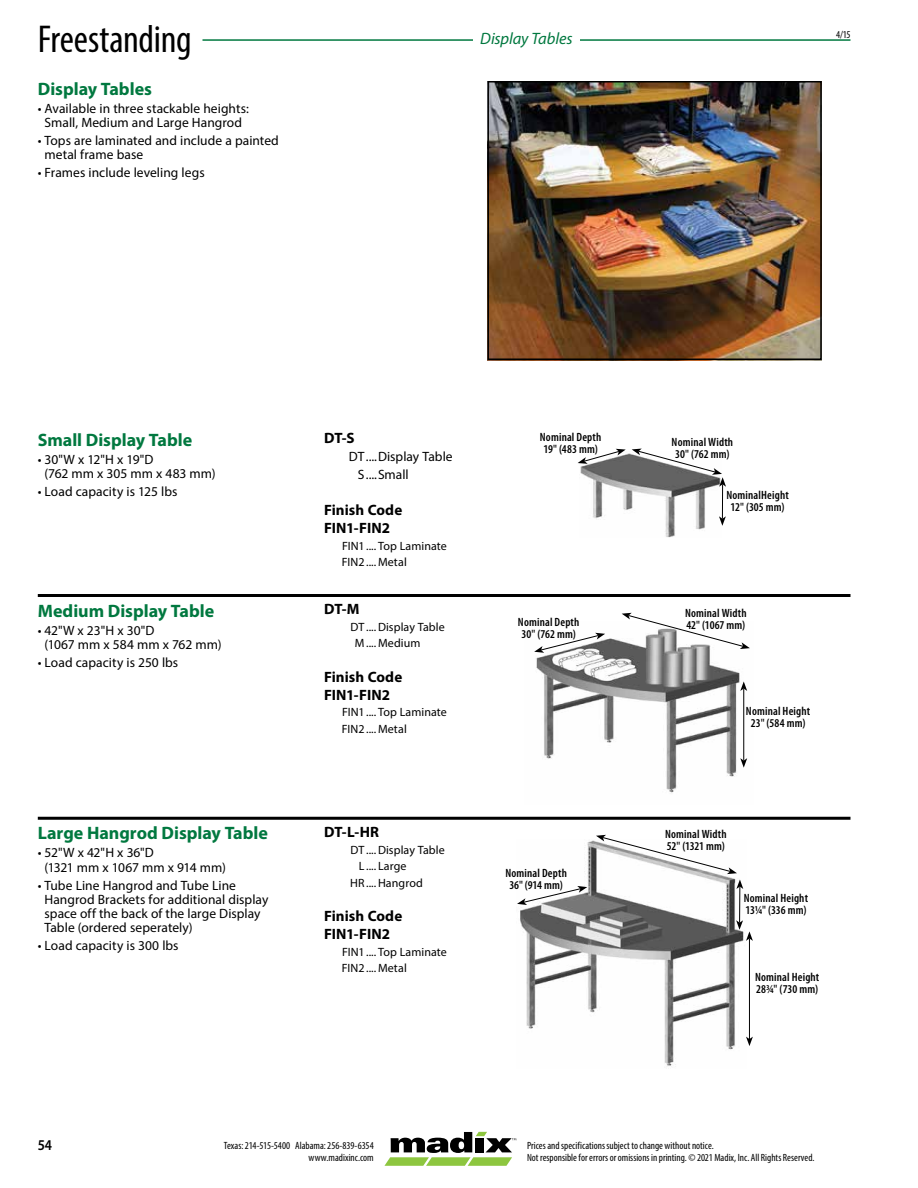
<style>
.page{position:relative;width:918px;height:1188px;background:#fff}
.page>*{position:absolute;margin:0;border:0;box-sizing:border-box;transform-origin:0 0}
.t1{font:condensed 39px "Myriad Pro";letter-spacing:-.005em;color:#000}
.t2{font:700 18px "Myriad Pro";color:#00783f}
.t3{font:italic 16.5px "Myriad Pro";letter-spacing:-.005em;color:#00783f}
.t4{font:700 15px/18px "Myriad Pro";letter-spacing:.005em;color:#000}
.t5{font:600 15px "Myriad Pro";color:#000;scale:.9 1}
.t6{font:13.5px/14.2px "Myriad Pro";color:#000}
.t7{font:600 condensed 12px/12px "Myriad Pro";letter-spacing:.015em;color:#000}
.t8{font:12px/16.5px "Myriad Pro";letter-spacing:.005em;color:#000}
.t9{font:condensed 10.5px/12px "Myriad Pro";color:#000;text-align:right}
</style>
<div class="page">
<svg style="left:384px;top:1132px;width:132px;height:34px"></svg>
<hr style="left:202px;top:39px;width:648px;height:2px;background:#00783f">
<img style="left:490px;top:84px;width:329px;height:273px">
<div style="left:487px;top:81px;width:335px;height:279px;border:2px solid #000"></div>
<img style="left:520px;top:840px;width:224px;height:227px">
<svg style="left:517px;top:886px;width:70px;height:19px"></svg>
<hr style="left:749px;top:938px;width:1px;height:101px;background:#000">
<svg style="left:746px;top:1037px;width:7px;height:9px"></svg>
<hr style="left:739px;top:887px;width:1px;height:36px;background:#000">
<svg style="left:736px;top:920px;width:17px;height:21px"></svg>
<svg style="left:596px;top:835px;width:147px;height:54px"></svg>
<img style="left:580px;top:453px;width:142px;height:85px">
<svg style="left:578px;top:449px;width:48px;height:15px"></svg>
<hr style="left:722px;top:484px;width:1px;height:35px;background:#000">
<svg style="left:719px;top:516px;width:7px;height:10px"></svg>
<svg style="left:632px;top:449px;width:94px;height:38px"></svg>
<img style="left:536px;top:632px;width:212px;height:161px">
<svg style="left:534px;top:633px;width:71px;height:20px"></svg>
<svg style="left:622px;top:613px;width:128px;height:36px"></svg>
<hr style="left:743px;top:689px;width:1px;height:72px;background:#000">
<svg style="left:740px;top:681px;width:7px;height:10px"></svg>
<svg style="left:740px;top:758px;width:7px;height:10px"></svg>
<hr style="left:38px;top:817px;width:812px;height:3px;background:#000">
<hr style="left:38px;top:594px;width:812px;height:3px;background:#000">
<div style="left:473px;top:32px;width:107px;height:21px;background:#fff"></div>
<h1 class="t1" style="left:38px;top:15px;width:155px">Freestanding</h1>
<h2 class="t2" style="left:38px;top:77px;width:116px">Display Tables</h2>
<p class="t6" style="left:38px;top:101px;width:212px;text-align:center">• Available in three stackable heights:<br>Small, Medium and Large Hangrod</p>
<p class="t6" style="left:45px;top:133px;width:236px;text-indent:-7px">• Tops are laminated and include a painted metal frame base</p>
<p class="t6" style="left:38px;top:165px;width:168px">• Frames include leveling legs</p>
<p class="t3" style="left:480px;top:28px;width:94px">Display Tables</p>
<p class="t9" style="left:836px;top:28px;width:16px">4/15</p>
<h2 class="t2" style="left:38px;top:428px;width:156px">Small Display Table</h2>
<p class="t6" style="left:45px;top:452px;width:173px;text-indent:-7px">• 30"W x 12"H x 19"D<br>(762 mm x 305 mm x 483 mm)</p>
<p class="t6" style="left:38px;top:484px;width:141px">• Load capacity is 125 lbs</p>
<h2 class="t2" style="left:38px;top:599px;width:178px">Medium Display Table</h2>
<p class="t6" style="left:45px;top:623px;width:178px;text-indent:-7px">• 42"W x 23"H x 30"D<br>(1067 mm x 584 mm x 762 mm)</p>
<p class="t6" style="left:38px;top:655px;width:142px">• Load capacity is 250 lbs</p>
<h2 class="t2" style="left:38px;top:821px;width:232px">Large Hangrod Display Table</h2>
<p class="t6" style="left:45px;top:845px;width:183px;text-indent:-7px">• 52"W x 42"H x 36"D<br>(1321 mm x 1067 mm x 914 mm)</p>
<p class="t6" style="left:45px;top:878px;width:225px;text-indent:-7px">• Tube Line Hangrod and Tube Line Hangrod Brackets for additional display space off the back of the large Display Table (ordered seperately)</p>
<p class="t6" style="left:38px;top:938px;width:142px">• Load capacity is 300 lbs</p>
<p class="t4" style="left:324px;top:429px;width:32px">DT-S</p>
<p class="t6" style="left:358px;top:448px;width:96px;line-height:18px;text-indent:-9px">DT..... Display Table<br>S.....Small</p>
<p class="t4" style="left:324px;top:501px;width:80px">Finish Code<br>FIN1-FIN2</p>
<p class="t8" style="left:342px;top:537px;width:107px">FIN1..... Top Laminate<br>FIN2..... Metal</p>
<p class="t4" style="left:324px;top:600px;width:37px">DT-M</p>
<p class="t8" style="left:355px;top:618px;width:92px;text-indent:-4px">DT..... Display Table<br>M..... Medium</p>
<p class="t4" style="left:324px;top:667px;width:80px">Finish Code<br>FIN1-FIN2</p>
<p class="t8" style="left:342px;top:704px;width:107px">FIN1..... Top Laminate<br>FIN2..... Metal</p>
<p class="t4" style="left:324px;top:822px;width:57px">DT-L-HR</p>
<p class="t8" style="left:351px;top:841px;width:96px">DT..... Display Table</p>
<p class="t8" style="left:359px;top:858px;width:49px">L..... Large</p>
<p class="t8" style="left:350px;top:874px;width:74px">HR..... Hangrod</p>
<p class="t4" style="left:324px;top:906px;width:80px">Finish Code<br>FIN1-FIN2</p>
<p class="t8" style="left:342px;top:943px;width:107px">FIN1..... Top Laminate<br>FIN2..... Metal</p>
<p class="t7" style="left:540px;top:431px;width:63px">Nominal Depth<br>19" (483 mm)</p>
<p class="t7" style="left:672px;top:436px;width:63px;text-align:center">Nominal Width<br>30" (762 mm)</p>
<p class="t7" style="left:726px;top:489px;width:64px;text-align:center">NominalHeight<br>12" (305 mm)</p>
<p class="t7" style="left:685px;top:606px;width:63px">Nominal Width</p>
<p class="t7" style="left:518px;top:615px;width:63px">Nominal Depth</p>
<p class="t7" style="left:686px;top:618px;width:60px">42" (1067 mm)</p>
<p class="t7" style="left:522px;top:627px;width:56px">30" (762 mm)</p>
<p class="t7" style="left:505px;top:867px;width:63px;text-align:center">Nominal Depth<br>36" (914 mm)</p>
<p class="t7" style="left:746px;top:704px;width:66px;text-align:center">Nominal Height<br>23" (584 mm)</p>
<p class="t7" style="left:665px;top:828px;width:63px">Nominal Width<br>52" (1321 mm)</p>
<p class="t7" style="left:744px;top:892px;width:66px">Nominal Height<br>131/4" (336 mm)</p>
<p class="t7" style="left:755px;top:971px;width:66px">Nominal Height<br>283/4" (730 mm)</p>
<p class="t5" style="left:38px;top:1136px;width:17px">54</p>
<p class="t9" style="left:224px;top:1140px;width:151px">Texas: 214-515-5400 Alabama: 256-839-6354 www.madixinc.com</p>
<p class="t9" style="left:527px;top:1140px;width:289px;text-align:left">Prices and specifications subject to change without notice.<br>Not responsible for errors or omissions in printing.© 2021 Madix, Inc. All Rights Reserved.</p>
</div>
